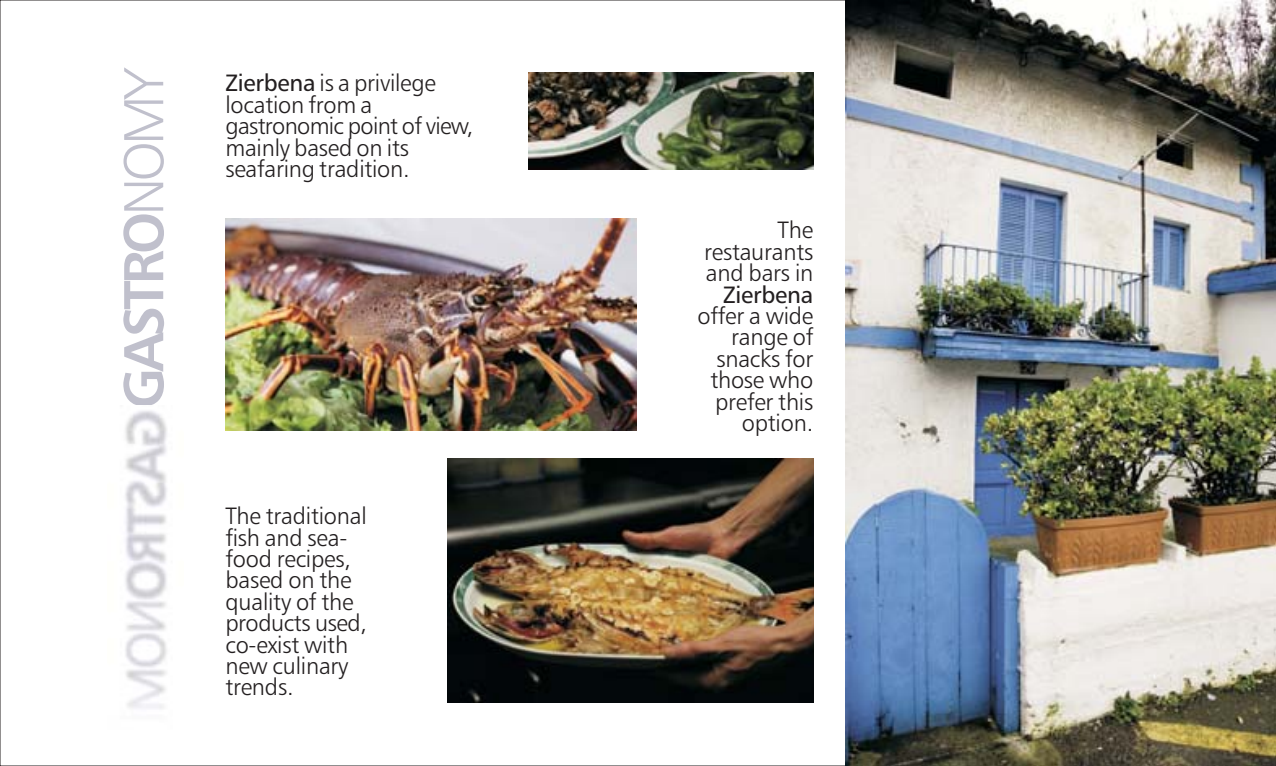
<style>
.page{position:relative;width:1276px;height:766px;background:#fff}
.page>*{position:absolute;margin:0;border:0;box-sizing:border-box;transform-origin:0 0}
.t1{font:56.25px "Humanist 777 BT Bold B";letter-spacing:-.07em;color:#c0c0cc}
.t2{font:23.62px/21.4px "Humanist 777 BT Light B";letter-spacing:-.01em;color:#231f20}
.t3{font:23.62px "Humanist 777 BT Roman B";letter-spacing:-.01em;color:#231f20}
.s1{font-family:"Humanist 777 BT Light B"}
.s2{font-family:"Humanist 777 BT Roman B"}
</style>
<div class="page">
<img style="left:125px;top:411px;width:42px;height:298px">
<img style="left:225px;top:218px;width:411px;height:212px">
<img style="left:448px;top:459px;width:365px;height:243px">
<img style="left:529px;top:72px;width:284px;height:97px">
<img style="left:845px;top:0;width:430px;height:765px">
<h1 class="t1" style="left:122px;top:409px;width:344px;rotate:-90deg">GASTRO<span class="s1">NOMY</span></h1>
<p class="t2" style="left:225px;top:74px;width:249px"><span class="s2">Zierbena</span> is a privilege location from a gastronomic point of view, mainly based on its seafaring tradition.</p>
<p class="t2" style="left:225px;top:507px;width:143px">The traditional fish and sea&shy;food recipes, based on the quality of the products used, co-exist with new culinary trends.</p>
<p class="t2" style="left:704px;top:221px;width:111px;text-align:justify;text-indent:73px">The restaurants and bars in</p>
<p class="t3" style="left:723px;top:285px;width:92px">Zierbena</p>
<p class="t2" style="left:697px;top:307px;width:117px;text-align:right">offer a wide range of snacks for those who prefer this option.</p>
</div>
